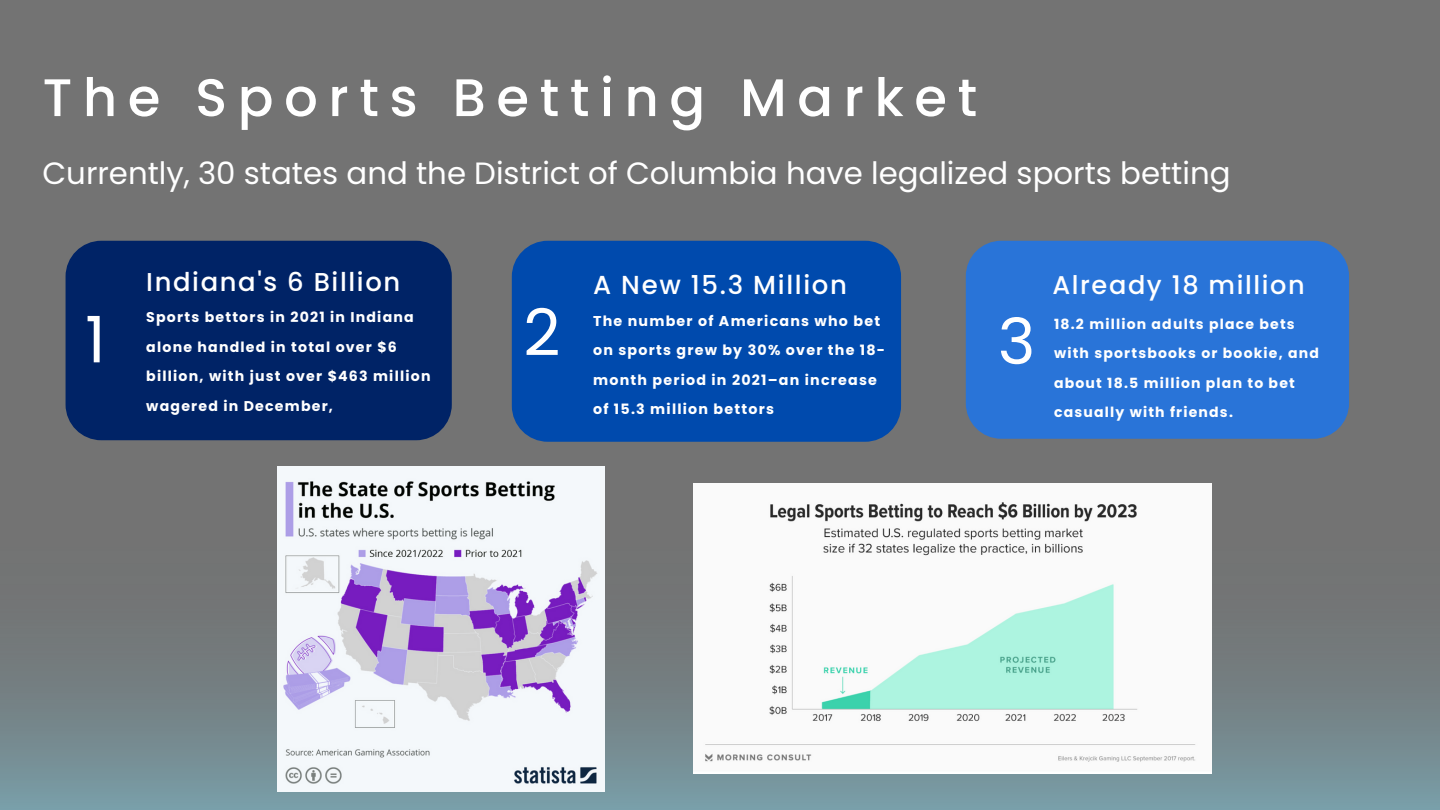
<style>
.page{position:relative;width:1440px;height:810px;background:#737373}
.page>*{position:absolute;margin:0;border:0;box-sizing:border-box;transform-origin:0 0}
.t1{font:64.7px "Poppins";color:#fff}
.t2{font:64.2px "Poppins";color:#fff}
.t3{font:63.7px "Poppins";color:#fff}
.t4{font:500 52.8px "Poppins";letter-spacing:.2em;color:#fff}
.t5{font:30.8px "Poppins";color:#fff}
.t6{font:500 26px "Poppins";letter-spacing:.065em;color:#fff}
.t7{font:500 25.8px "Poppins";letter-spacing:.065em;color:#fff}
.t8{font:500 25.6px "Poppins";letter-spacing:.065em;color:#fff}
.t9{font:700 14.2px/29.5px "Poppins";letter-spacing:.085em;color:#fff}
.t10{font:700 14.1px/29.4px "Poppins";letter-spacing:.085em;color:#fff}
.t11{font:700 14px/29.2px "Poppins";letter-spacing:.085em;color:#fff}
</style>
<div class="page">
<img style="left:0;top:548px;width:1440px;height:262px">
<div style="left:66px;top:241px;width:386px;height:199px;background:#002366;border-radius:36px"></div>
<div style="left:512px;top:241px;width:389px;height:201px;background:#004aad;border-radius:36px"></div>
<div style="left:966px;top:241px;width:383px;height:198px;background:#2974d8;border-radius:35px"></div>
<img style="left:693px;top:484px;width:518px;height:290px">
<img style="left:277px;top:466px;width:328px;height:325px">
<p class="t4" style="left:43px;top:61px;width:936px">The Sports Betting Market</p>
<p class="t5" style="left:43px;top:152px;width:1190px">Currently, 30 states and the District of Columbia have legalized sports betting</p>
<p class="t7" style="left:146px;top:263px;width:255px">Indiana's 6 Billion</p>
<p class="t6" style="left:593px;top:266px;width:255px">A New 15.3 Million</p>
<p class="t1" style="left:523px;top:287px;width:39px">2</p>
<p class="t10" style="left:146px;top:303px;width:286px">Sports bettors in 2021 in Indiana alone handled in total over $6 billion, with just over $463 million wagered in December,</p>
<p class="t2" style="left:85px;top:295px;width:22px">1</p>
<p class="t9" style="left:593px;top:306px;width:294px">The number of Americans who bet on sports grew by 30% over the 18- month period in 2021–an increase of 15.3 million bettors</p>
<p class="t3" style="left:998px;top:297px;width:39px">3</p>
<p class="t8" style="left:1052px;top:267px;width:254px">Already 18 million</p>
<p class="t11" style="left:1054px;top:310px;width:266px">18.2 million adults place bets with sportsbooks or bookie, and about 18.5 million plan to bet casually with friends.</p>
</div>
